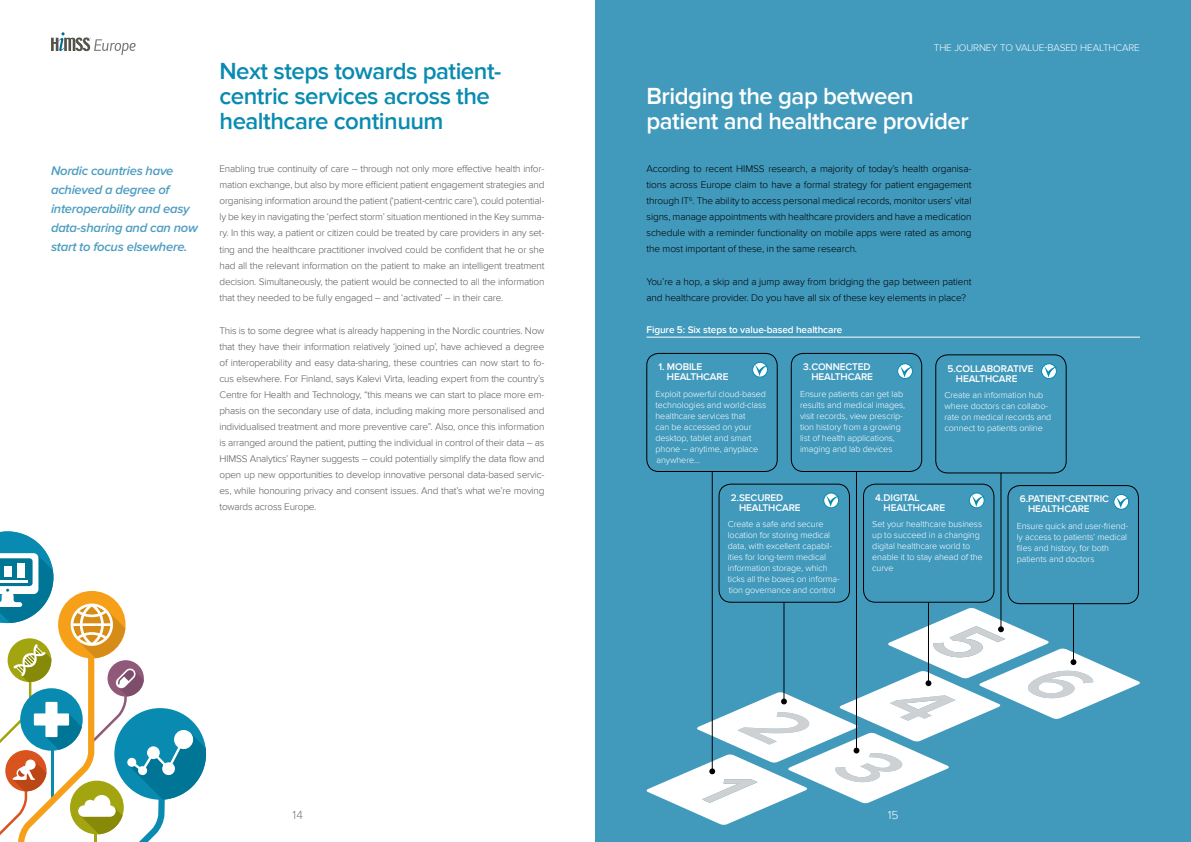
<style>
.page{position:relative;width:1191px;height:842px;background:#fff}
.page>*{position:absolute;margin:0;border:0;box-sizing:border-box;transform-origin:0 0}
.t1{font:600 24px/25px "Proxima Nova";letter-spacing:-.02em;color:#098bb1}
.t2{font:600 24px/25px "Proxima Nova";letter-spacing:-.02em;color:#fff}
.t3{font:italic 600 13px/19px "Proxima Nova";letter-spacing:-.02em;color:#4d9dc0}
.t4{font:300 12px "Proxima Nova";color:#777779}
.t5{font:300 12px "Proxima Nova";color:#fff}
.t6{font:300 10px/16px "Proxima Nova";letter-spacing:-.02em;color:#58595b;text-align:justify}
.t7{font:300 10px/16px "Proxima Nova";letter-spacing:-.01em;color:#000;text-align:justify}
.t8{font:600 10px/10px "Proxima Nova";letter-spacing:-.01em;color:#fff}
.t9{font:300 10px "Proxima Nova";letter-spacing:-.01em;color:#fff}
.t10{font:300 9px/11px "Proxima Nova";letter-spacing:-.01em;color:#fff}
</style>
<div class="page">
<div style="left:595px;top:0;width:596px;height:842px;background:#4199bc"></div>
<svg style="left:51px;top:32px;width:85px;height:23px"></svg>
<svg style="left:0;top:531px;width:206px;height:311px"></svg>
<hr style="left:646px;top:337px;width:494px;height:1px;background:#fff">
<hr style="left:712px;top:463px;width:1px;height:308px;background:#000">
<hr style="left:856px;top:461px;width:1px;height:289px;background:#000">
<hr style="left:1000px;top:462px;width:1px;height:168px;background:#000">
<hr style="left:1073px;top:570px;width:1px;height:93px;background:#000">
<hr style="left:928px;top:577px;width:1px;height:106px;background:#000">
<hr style="left:783px;top:586px;width:1px;height:115px;background:#000">
<div style="left:646px;top:353px;width:131px;height:119px;border:1px solid #000;border-radius:12px"></div>
<div style="left:719px;top:484px;width:130px;height:118px;background:#4199bc;border-radius:12px"></div>
<div style="left:719px;top:484px;width:130px;height:118px;border:1px solid #000;border-radius:12px"></div>
<div style="left:791px;top:353px;width:131px;height:119px;border:1px solid #000;border-radius:12px"></div>
<div style="left:863px;top:484px;width:131px;height:118px;background:#4199bc;border-radius:12px"></div>
<div style="left:863px;top:484px;width:131px;height:118px;border:1px solid #000;border-radius:12px"></div>
<div style="left:935px;top:355px;width:131px;height:118px;background:#4199bc;border-radius:12px"></div>
<div style="left:935px;top:355px;width:131px;height:118px;border:1px solid #000;border-radius:12px"></div>
<div style="left:1008px;top:486px;width:130px;height:118px;background:#4199bc;border-radius:12px"></div>
<div style="left:1007px;top:485px;width:131px;height:119px;border:1px solid #000;border-radius:12px"></div>
<div style="left:752px;top:362px;width:15px;height:15px;border:1px solid #098bb1;border-radius:50%"></div>
<svg style="left:755px;top:364px;width:13px;height:12px"></svg>
<div style="left:897px;top:364px;width:15px;height:15px;border:1px solid #098bb1;border-radius:50%"></div>
<svg style="left:900px;top:366px;width:13px;height:12px"></svg>
<div style="left:1041px;top:364px;width:15px;height:15px;border:1px solid #098bb1;border-radius:50%"></div>
<svg style="left:1044px;top:366px;width:13px;height:12px"></svg>
<svg style="left:1113px;top:494px;width:15px;height:15px"></svg>
<div style="left:1113px;top:494px;width:15px;height:15px;border:1px solid #098bb1;border-radius:50%"></div>
<svg style="left:1116px;top:497px;width:13px;height:11px"></svg>
<div style="left:969px;top:493px;width:15px;height:15px;border:1px solid #098bb1;border-radius:50%"></div>
<svg style="left:971px;top:495px;width:14px;height:12px"></svg>
<div style="left:823px;top:493px;width:15px;height:15px;border:1px solid #098bb1;border-radius:50%"></div>
<svg style="left:826px;top:495px;width:13px;height:12px"></svg>
<svg style="left:646px;top:607px;width:494px;height:218px"></svg>
<h2 class="t3" style="left:51px;top:161px;width:148px">Nordic countries have achieved a degree of interoperability and easy data-sharing and can now start to focus elsewhere.</h2>
<h1 class="t1" style="left:219px;top:59px;width:283px">Next steps towards patient&shy;centric services across the healthcare continuum</h1>
<p class="t6" style="left:219px;top:161px;width:326px">Enabling true continuity of care – through not only more effective health infor&shy;mation exchange, but also by more efficient patient engagement strategies and organising information around the patient (‘patient-centric care’), could potential&shy;ly be key in navigating the ‘perfect storm’ situation mentioned in the Key summa&shy;ry. In this way, a patient or citizen could be treated by care providers in any set&shy;ting and the healthcare practitioner involved could be confident that he or she had all the relevant information on the patient to make an intelligent treatment decision. Simultaneously, the patient would be connected to all the information that they needed to be fully engaged – and ‘activated’ – in their care.</p>
<p class="t6" style="left:219px;top:322px;width:326px">This is to some degree what is already happening in the Nordic countries. Now that they have their information relatively ‘joined up’, have achieved a degree of interoperability and easy data-sharing, these countries can now start to fo&shy;cus elsewhere. For Finland, says Kalevi Virta, leading expert from the country’s Centre for Health and Technology, “this means we can start to place more em&shy;phasis on the secondary use of data, including making more personalised and individualised treatment and more preventive care”. Also, once this information is arranged around the patient, putting the individual in control of their data – as HIMSS Analytics’ Rayner suggests – could potentially simplify the data flow and open up new opportunities to develop innovative personal data-based servic&shy;es, while honouring privacy and consent issues. And that’s what we’re moving towards across Europe.</p>
<p class="t9" style="left:933px;top:42px;width:208px">THE JOURNEY TO VALUE-BASED HEALTHCARE</p>
<h1 class="t2" style="left:646px;top:84px;width:324px">Bridging the gap between patient and healthcare provider</h1>
<p class="t7" style="left:646px;top:161px;width:326px">According to recent HIMSS research, a majority of today’s health organisa&shy;tions across Europe claim to have a formal strategy for patient engagement through IT<sup>6</sup>. The ability to access personal medical records, monitor users’ vital signs, manage appointments with healthcare providers and have a medication schedule with a reminder functionality on mobile apps were rated as among the most important of these, in the same research.</p>
<p class="t7" style="left:646px;top:274px;width:326px">You’re a hop, a skip and a jump away from bridging the gap between patient and healthcare provider. Do you have all six of these key elements in place?</p>
<p class="t8" style="left:646px;top:324px;width:197px">Figure 5: Six steps to value-based healthcare</p>
<p class="t8" style="left:667px;top:362px;width:63px;text-indent:-8px">1. MOBILE<br>HEALTHCARE</p>
<p class="t10" style="left:655px;top:388px;width:112px">Exploit powerful cloud-based technologies and world-class healthcare services that<br>can be accessed on your desktop, tablet and smart phone – anytime, anyplace anywhere…</p>
<p class="t8" style="left:739px;top:493px;width:63px;text-indent:-8px">2.SECURED<br>HEALTHCARE</p>
<p class="t10" style="left:728px;top:519px;width:114px">Create a safe and secure location for storing medical data, with excellent capabil&shy;ities for long-term medical information storage, which ticks all the boxes on informa&shy;tion governance and control</p>
<p class="t8" style="left:803px;top:362px;width:71px;text-align:right">3.CONNECTED<br>HEALTHCARE</p>
<p class="t10" style="left:800px;top:388px;width:107px">Ensure patients can get lab results and medical images, visit records, view prescrip&shy;tion history from a growing list of health applications, imaging and lab devices</p>
<p class="t8" style="left:956px;top:363px;width:79px;text-indent:-8px">5.COLLABORATIVE<br>HEALTHCARE</p>
<p class="t10" style="left:944px;top:390px;width:108px">Create an information hub where doctors can collabo&shy;rate on medical records and connect to patients online</p>
<p class="t8" style="left:883px;top:493px;width:63px;text-indent:-8px">4.DIGITAL<br>HEALTHCARE</p>
<p class="t10" style="left:872px;top:519px;width:112px">Set your healthcare business up to succeed in a changing digital healthcare world to enable it to stay ahead of the curve</p>
<p class="t8" style="left:1028px;top:494px;width:82px;text-indent:-8px">6.PATIENT-CENTRIC<br>HEALTHCARE</p>
<p class="t10" style="left:1016px;top:520px;width:113px">Ensure quick and user-friend&shy;ly access to patients’ medical files and history, for both patients and doctors</p>
<p class="t4" style="left:293px;top:808px;width:12px">14</p>
<p class="t5" style="left:888px;top:808px;width:12px">15</p>
</div>
